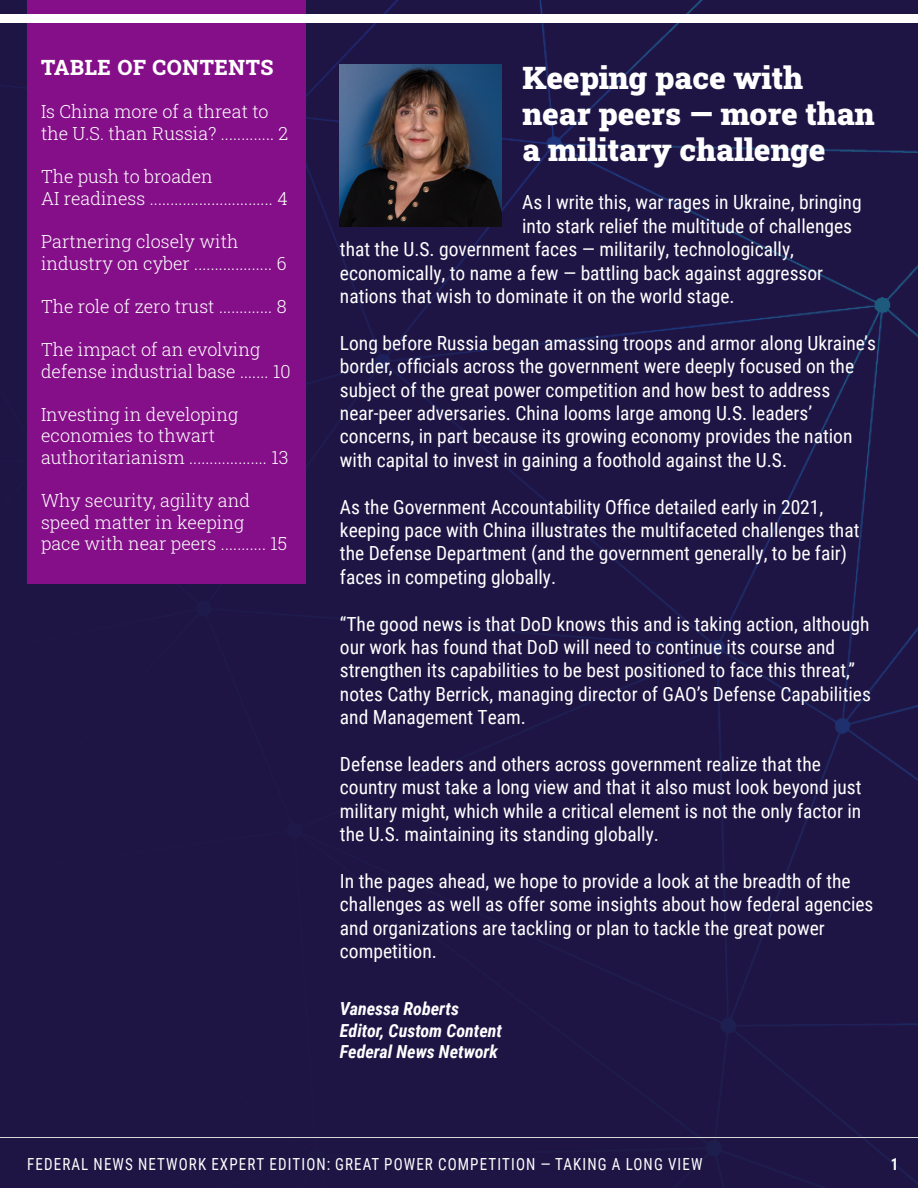
<style>
.page{position:relative;width:918px;height:1188px;background:#1e1545}
.page>*{position:absolute;margin:0;border:0;box-sizing:border-box;transform-origin:0 0}
.t1{font:31.5px/36px "Roboto Slab";color:#fff}
.t2{font:800 21px "Roboto Slab";letter-spacing:.03em;color:#fff}
.t3{font:19.5px/23.4px "Roboto Condensed";color:#fff}
.t4{font:300 18px/21.6px "Roboto Slab";color:#fff}
.t5{font:italic 700 18px/21.6px "Roboto Condensed";color:#fff}
.t6{font:16.65px "Roboto Condensed";letter-spacing:.075em;color:#fff;scale:.9 1}
.t7{font:700 16.65px "Roboto Condensed";color:#fff;scale:.9 1}
</style>
<div class="page">
<div style="left:27px;top:0;width:278px;height:583px;background:#850f89"></div>
<img style="left:340px;top:65px;width:162px;height:162px">
<hr style="left:0;top:1137px;width:918px;height:1px;background:#d9d9d9">
<div style="left:0;top:14px;width:918px;height:9px;background:#fff"></div>
<p class="t2" style="left:41px;top:53px;width:234px">TABLE OF CONTENTS</p>
<p class="t4" style="left:41px;top:101px;width:249px">Is China more of a threat to the U.S. than Russia? ............. 2</p>
<p class="t4" style="left:41px;top:165px;width:248px">The push to broaden<br>AI readiness .............................. 4</p>
<p class="t4" style="left:41px;top:230px;width:247px">Partnering closely with industry on cyber ................... 6</p>
<p class="t4" style="left:41px;top:295px;width:247px">The role of zero trust ............. 8</p>
<p class="t4" style="left:41px;top:338px;width:251px">The impact of an evolving defense industrial base ....... 10</p>
<p class="t4" style="left:41px;top:403px;width:249px">Investing in developing economies to thwart authoritarianism ................... 13</p>
<p class="t4" style="left:41px;top:489px;width:248px">Why security, agility and speed matter in keeping pace with near peers ........... 15</p>
<h1 class="t1" style="left:523px;top:59px;width:354px">Keeping pace with near peers — more than a military challenge</h1>
<p class="t3" style="left:522px;top:190px;width:341px">As I write this, war rages in Ukraine, bringing</p>
<p class="t3" style="left:522px;top:213px;width:331px">into stark relief the multitude of challenges</p>
<p class="t3" style="left:340px;top:237px;width:456px">that the U.S. government faces — militarily, technologically,</p>
<p class="t3" style="left:340px;top:260px;width:485px">economically, to name a few — battling back against aggressor</p>
<p class="t3" style="left:340px;top:284px;width:396px">nations that wish to dominate it on the world stage.</p>
<p class="t3" style="left:340px;top:330px;width:538px">Long before Russia began amassing troops and armor along Ukraine’s border, officials across the government were deeply focused on the subject of the great power competition and how best to address near-peer adversaries. China looms large among U.S. leaders’ concerns, in part because its growing economy provides the nation with capital to invest in gaining a foothold against the U.S.</p>
<p class="t3" style="left:340px;top:494px;width:521px">As the Government Accountability Office detailed early in 2021, keeping pace with China illustrates the multifaceted challenges that the Defense Department (and the government generally, to be fair) faces in competing globally.</p>
<p class="t3" style="left:340px;top:611px;width:533px">“The good news is that DoD knows this and is taking action, although our work has found that DoD will need to continue its course and strengthen its capabilities to be best positioned to face this threat,” notes Cathy Berrick, managing director of GAO’s Defense Capabilities and Management Team.</p>
<p class="t3" style="left:340px;top:752px;width:523px">Defense leaders and others across government realize that the country must take a long view and that it also must look beyond just military might, which while a critical element is not the only factor in the U.S. maintaining its standing globally.</p>
<p class="t3" style="left:340px;top:869px;width:535px">In the pages ahead, we hope to provide a look at the breadth of the challenges as well as offer some insights about how federal agencies and organizations are tackling or plan to tackle the great power competition.</p>
<p class="t5" style="left:340px;top:997px;width:164px">Vanessa Roberts<br>Editor, Custom Content<br>Federal News Network</p>
<p class="t6" style="left:27px;top:1153px;width:752px">FEDERAL NEWS NETWORK EXPERT EDITION: GREAT POWER COMPETITION — TAKING A LONG VIEW</p>
<p class="t7" style="left:891px;top:1153px;width:10px">1</p>
</div>
